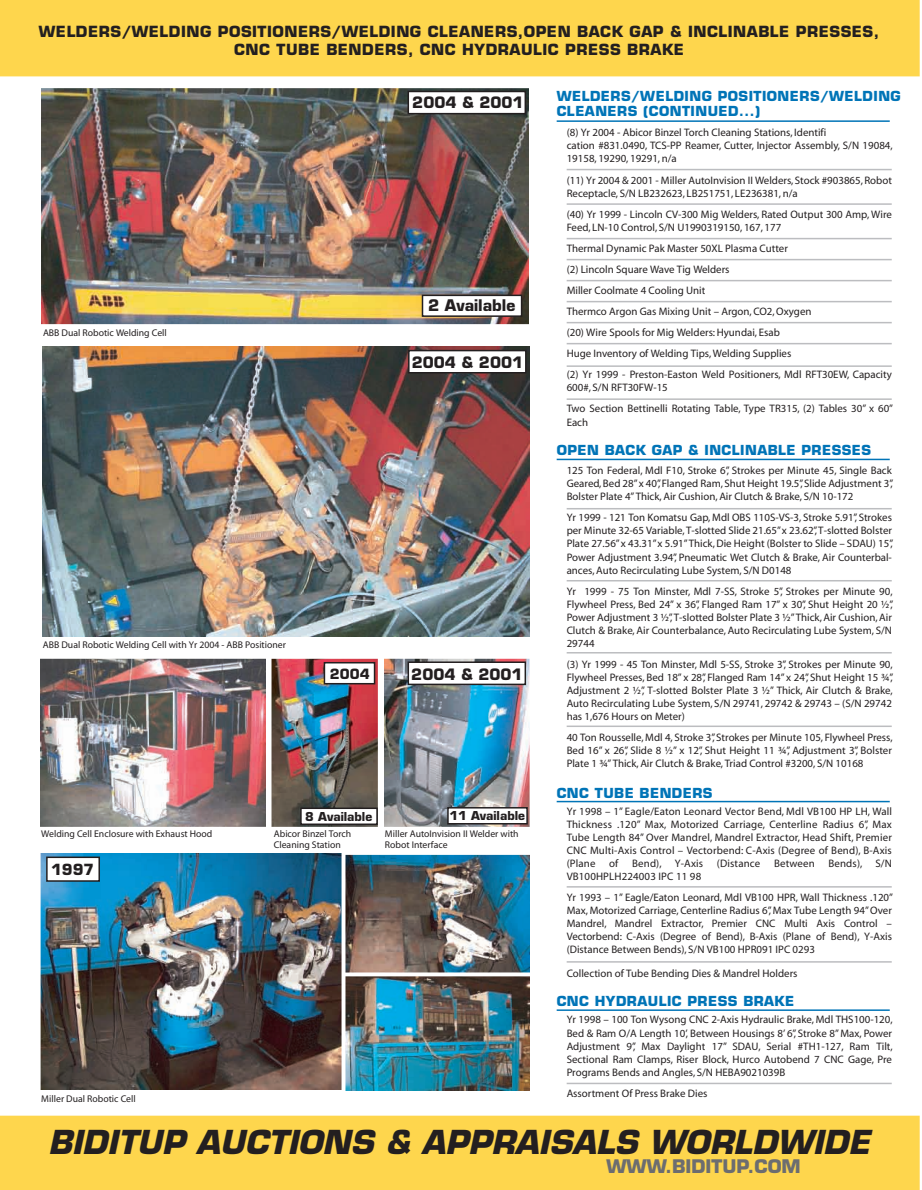
<style>
.page{position:relative;width:922px;height:1190px;background:#fff}
.page>*{position:absolute;margin:0;border:0;box-sizing:border-box;transform-origin:0 0}
.t1{font:italic 700 32.25px "Eurostile";color:#231f20}
.t2{font:700 18.3px "Eurostile";color:#6c6d70}
.t3{font:700 15.6px "Eurostile";color:#231f20}
.t4{font:700 15.3px "Eurostile";color:#231f20}
.t5{font:700 15px/18px "Eurostile";letter-spacing:.035em;color:#231f20;text-align:center}
.t6{font:700 13.8px "Eurostile";color:#231f20}
.t7{font:700 13.5px/15px "Eurostile";letter-spacing:.035em;color:#0074b7}
.t8{font:700 12px "Eurostile";color:#231f20}
.t9{font:10.8px/13px "Myriad";color:#231f20}
.t10{font:9.75px/11.7px "Myriad";color:#231f20}
</style>
<div class="page">
<img style="left:42px;top:88px;width:487px;height:236px">
<img style="left:42px;top:347px;width:488px;height:289px">
<div style="left:0;top:1115px;width:920px;height:75px;background:#fed64d"></div>
<div style="left:0;top:0;width:920px;height:76px;background:#fed64d"></div>
<svg style="left:556px;top:458px;width:334px;height:3px"></svg>
<svg style="left:556px;top:800px;width:334px;height:3px"></svg>
<svg style="left:556px;top:1009px;width:334px;height:2px"></svg>
<img style="left:40px;top:658px;width:225px;height:168px">
<img style="left:271px;top:658px;width:107px;height:168px">
<img style="left:384px;top:658px;width:146px;height:168px">
<img style="left:41px;top:853px;width:300px;height:236px">
<img style="left:345px;top:855px;width:185px;height:117px">
<img style="left:345px;top:976px;width:185px;height:114px">
<div style="left:408px;top:91px;width:117px;height:23px;background:#fff"></div>
<div style="left:407px;top:91px;width:119px;height:23px;border:2px solid #231f20"></div>
<div style="left:409px;top:350px;width:117px;height:23px;background:#fff"></div>
<div style="left:408px;top:350px;width:118px;height:23px;border:2px solid #231f20"></div>
<div style="left:47px;top:857px;width:52px;height:24px;background:#fff"></div>
<div style="left:46px;top:856px;width:54px;height:25px;border:2px solid #231f20"></div>
<div style="left:422px;top:295px;width:99px;height:21px;background:#fff"></div>
<div style="left:422px;top:294px;width:100px;height:23px;border:2px solid #231f20"></div>
<div style="left:408px;top:662px;width:117px;height:22px;background:#fff"></div>
<div style="left:407px;top:661px;width:119px;height:24px;border:2px solid #231f20"></div>
<div style="left:324px;top:662px;width:50px;height:21px;background:#fff"></div>
<div style="left:324px;top:662px;width:51px;height:22px;border:2px solid #231f20"></div>
<div style="left:301px;top:808px;width:76px;height:16px;background:#fff"></div>
<div style="left:300px;top:807px;width:78px;height:18px;border:2px solid #231f20"></div>
<div style="left:448px;top:807px;width:79px;height:16px;background:#fff"></div>
<div style="left:447px;top:807px;width:81px;height:17px;border:2px solid #231f20"></div>
<svg style="left:556px;top:120px;width:334px;height:2px"></svg>
<svg style="left:566px;top:168px;width:326px;height:3px"></svg>
<svg style="left:566px;top:203px;width:326px;height:2px"></svg>
<svg style="left:566px;top:237px;width:326px;height:3px"></svg>
<svg style="left:566px;top:259px;width:326px;height:2px"></svg>
<svg style="left:566px;top:280px;width:326px;height:2px"></svg>
<svg style="left:566px;top:301px;width:326px;height:2px"></svg>
<svg style="left:566px;top:322px;width:326px;height:2px"></svg>
<svg style="left:566px;top:343px;width:326px;height:2px"></svg>
<svg style="left:566px;top:365px;width:326px;height:2px"></svg>
<svg style="left:566px;top:398px;width:326px;height:2px"></svg>
<svg style="left:566px;top:508px;width:326px;height:2px"></svg>
<svg style="left:566px;top:580px;width:326px;height:2px"></svg>
<svg style="left:566px;top:652px;width:326px;height:2px"></svg>
<svg style="left:566px;top:725px;width:326px;height:2px"></svg>
<svg style="left:566px;top:886px;width:326px;height:2px"></svg>
<svg style="left:566px;top:961px;width:326px;height:2px"></svg>
<svg style="left:566px;top:1082px;width:326px;height:2px"></svg>
<p class="t5" style="left:39px;top:22px;width:842px">WELDERS/WELDING POSITIONERS/WELDING CLEANERS,OPEN BACK GAP &amp; INCLINABLE PRESSES,<br>CNC TUBE BENDERS, CNC HYDRAULIC PRESS BRAKE</p>
<p class="t4" style="left:412px;top:93px;width:113px">2004 &amp; 2001</p>
<p class="t10" style="left:43px;top:327px;width:125px">ABB Dual Robotic Welding Cell</p>
<p class="t3" style="left:428px;top:296px;width:89px">2 Available</p>
<p class="t4" style="left:412px;top:353px;width:113px">2004 &amp; 2001</p>
<p class="t10" style="left:43px;top:639px;width:245px">ABB Dual Robotic Welding Cell with Yr 2004 - ABB Positioner</p>
<p class="t6" style="left:330px;top:665px;width:41px">2004</p>
<p class="t4" style="left:411px;top:665px;width:113px">2004 &amp; 2001</p>
<p class="t8" style="left:305px;top:809px;width:68px">8 Available</p>
<p class="t8" style="left:449px;top:808px;width:77px">11 Available</p>
<p class="t10" style="left:41px;top:828px;width:173px">Welding Cell Enclosure with Exhaust Hood</p>
<p class="t5" style="left:51px;top:860px;width:45px">1997</p>
<p class="t10" style="left:274px;top:828px;width:79px">Abicor Binzel Torch<br>Cleaning Station</p>
<p class="t10" style="left:385px;top:828px;width:135px">Miller AutoInvision II Welder with<br>Robot Interface</p>
<p class="t10" style="left:41px;top:1093px;width:96px">Miller Dual Robotic Cell</p>
<p class="t7" style="left:557px;top:88px;width:346px">WELDERS/WELDING POSITIONERS/WELDING<br>CLEANERS (CONTINUED...)</p>
<p class="t9" style="left:567px;top:126px;width:328px">(8) Yr 2004 - Abicor Binzel Torch Cleaning Stations, Identifi<br>cation #831.0490, TCS-PP Reamer, Cutter, Injector Assembly, S/N 19084,<br>19158, 19290, 19291, n/a</p>
<p class="t9" style="left:567px;top:174px;width:327px">(11) Yr 2004 &amp; 2001 - Miller AutoInvision II Welders, Stock #903865, Robot<br>Receptacle, S/N LB232623, LB251751, LE236381, n/a</p>
<p class="t9" style="left:567px;top:209px;width:327px">(40) Yr 1999 - Lincoln CV-300 Mig Welders, Rated Output 300 Amp, Wire<br>Feed, LN-10 Control, S/N U1990319150, 167, 177</p>
<p class="t9" style="left:567px;top:239px;width:327px;line-height:21px">Thermal Dynamic Pak Master 50XL Plasma Cutter<br>(2) Lincoln Square Wave Tig Welders<br>Miller Coolmate 4 Cooling Unit<br>Thermco Argon Gas Mixing Unit – Argon, CO2, Oxygen<br>(20) Wire Spools for Mig Welders: Hyundai, Esab<br>Huge Inventory of Welding Tips, Welding Supplies<br>(2) Yr 1999 - Preston-Easton Weld Positioners, Mdl RFT30EW, Capacity</p>
<p class="t9" style="left:567px;top:378px;width:328px;line-height:21px">600#, S/N RFT30FW-15<br>Two Section Bettinelli Rotating Table, Type TR315, (2) Tables 30” x 60”</p>
<p class="t9" style="left:567px;top:416px;width:23px">Each</p>
<p class="t7" style="left:557px;top:443px;width:316px">OPEN BACK GAP &amp; INCLINABLE PRESSES</p>
<p class="t9" style="left:567px;top:464px;width:328px">125 Ton Federal, Mdl F10, Stroke 6”, Strokes per Minute 45, Single Back<br>Geared, Bed 28” x 40”, Flanged Ram, Shut Height 19.5”, Slide Adjustment 3”,<br>Bolster Plate 4” Thick, Air Cushion, Air Clutch &amp; Brake, S/N 10-172</p>
<p class="t9" style="left:567px;top:511px;width:328px;text-align:justify">Yr 1999 - 121 Ton Komatsu Gap, Mdl OBS 110S-VS-3, Stroke 5.91”, Strokes per Minute 32-65 Variable, T-slotted Slide 21.65” x 23.62”, T-slotted Bolster Plate 27.56” x 43.31” x 5.91” Thick, Die Height (Bolster to Slide – SDAU) 15”, Power Adjustment 3.94”, Pneumatic Wet Clutch &amp; Brake, Air Counterbal&shy;ances, Auto Recirculating Lube System, S/N D0148</p>
<p class="t9" style="left:567px;top:585px;width:328px">Yr 1999 - 75 Ton Minster, Mdl 7-SS, Stroke 5”, Strokes per Minute 90, Flywheel Press, Bed 24” x 36”, Flanged Ram 17” x 30”, Shut Height 20 ½”, Power Adjustment 3 ½”, T-slotted Bolster Plate 3 ½” Thick, Air Cushion, Air Clutch &amp; Brake, Air Counterbalance, Auto Recirculating Lube System, S/N 29744</p>
<p class="t9" style="left:567px;top:658px;width:328px;text-align:justify">(3) Yr 1999 - 45 Ton Minster, Mdl 5-SS, Stroke 3”, Strokes per Minute 90, Flywheel Presses, Bed 18” x 28”, Flanged Ram 14” x 24”, Shut Height 15 ¾”, Adjustment 2 ½”, T-slotted Bolster Plate 3 ½” Thick, Air Clutch &amp; Brake, Auto Recirculating Lube System, S/N 29741, 29742 &amp; 29743 – (S/N 29742 has 1,676 Hours on Meter)</p>
<p class="t9" style="left:567px;top:731px;width:327px;text-align:justify">40 Ton Rousselle, Mdl 4, Stroke 3”, Strokes per Minute 105, Flywheel Press, Bed 16” x 26”, Slide 8 ½” x 12”, Shut Height 11 ¾”, Adjustment 3”, Bolster Plate 1 ¾” Thick, Air Clutch &amp; Brake, Triad Control #3200, S/N 10168</p>
<p class="t7" style="left:557px;top:785px;width:157px">CNC TUBE BENDERS</p>
<p class="t9" style="left:567px;top:805px;width:327px;text-align:justify">Yr 1998 – 1” Eagle/Eaton Leonard Vector Bend, Mdl VB100 HP LH, Wall Thickness .120” Max, Motorized Carriage, Centerline Radius 6”, Max Tube Length 84” Over Mandrel, Mandrel Extractor, Head Shift, Premier CNC Multi-Axis Control – Vectorbend: C-Axis (Degree of Bend), B-Axis (Plane</p>
<p class="t9" style="left:609px;top:857px;width:11px">of</p>
<p class="t9" style="left:632px;top:857px;width:73px">Bend), Y-Axis</p>
<p class="t9" style="left:717px;top:857px;width:45px">(Distance</p>
<p class="t9" style="left:774px;top:857px;width:42px">Between</p>
<p class="t9" style="left:828px;top:857px;width:65px">Bends), S/N</p>
<p class="t9" style="left:567px;top:866px;width:328px;line-height:21px">VB100HPLH224003 IPC 11 98<br>Yr 1993 – 1” Eagle/Eaton Leonard, Mdl VB100 HPR, Wall Thickness .120”</p>
<p class="t9" style="left:567px;top:904px;width:327px;text-align:justify">Max, Motorized Carriage, Centerline Radius 6”, Max Tube Length 94” Over Mandrel, Mandrel Extractor, Premier CNC Multi Axis Control – Vectorbend: C-Axis (Degree of Bend), B-Axis (Plane of Bend), Y-Axis (Distance Between Bends), S/N VB100 HPR091 IPC 0293</p>
<p class="t9" style="left:567px;top:967px;width:232px">Collection of Tube Bending Dies &amp; Mandrel Holders</p>
<p class="t7" style="left:557px;top:993px;width:239px">CNC HYDRAULIC PRESS BRAKE</p>
<p class="t9" style="left:567px;top:1013px;width:327px;text-align:justify">Yr 1998 – 100 Ton Wysong CNC 2-Axis Hydraulic Brake, Mdl THS100-120, Bed &amp; Ram O/A Length 10’, Between Housings 8’ 6”, Stroke 8” Max, Power Adjustment 9”, Max Daylight 17” SDAU, Serial #TH1-127, Ram Tilt, Sectional Ram Clamps, Riser Block, Hurco Autobend 7 CNC Gage, Pre Programs Bends and Angles, S/N HEBA9021039B</p>
<p class="t9" style="left:567px;top:1087px;width:142px">Assortment Of Press Brake Dies</p>
<p class="t1" style="left:48px;top:1122px;width:823px">BIDITUP AUCTIONS &amp; APPRAISALS WORLDWIDE</p>
<p class="t2" style="left:606px;top:1155px;width:196px">WWW.BIDITUP.COM</p>
</div>
